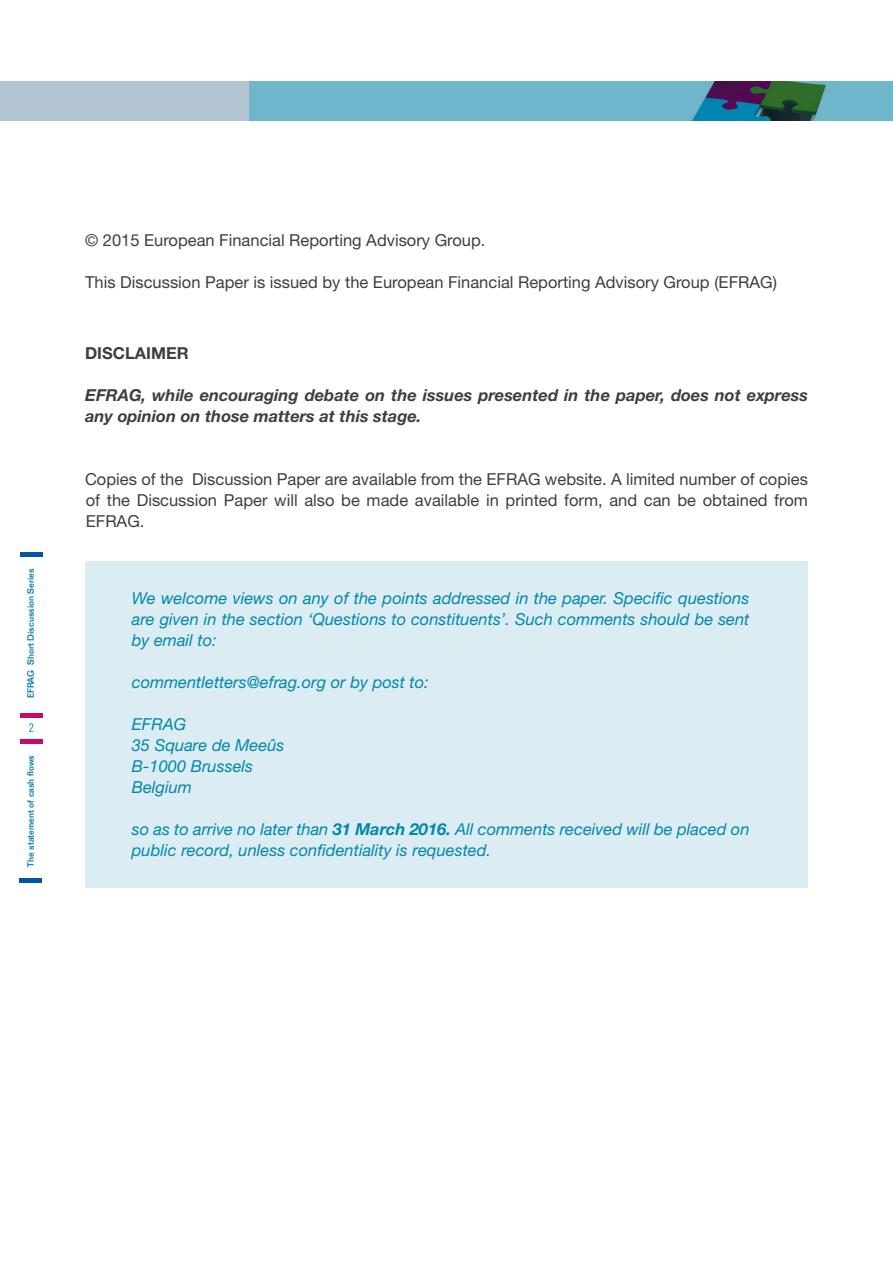
<style>
.page{position:relative;width:893px;height:1263px;background:#fff}
.page>*{position:absolute;margin:0;border:0;box-sizing:border-box;transform-origin:0 0}
.body{font:italic 16.5px/21px "Helvetica Neue LT Std";color:#0087ab;text-align:justify}
.body-2{font:16.5px/21px "Helvetica Neue LT Std";color:#3e3e3f;text-align:justify}
.body-3{font:italic 700 16.5px/21px "Helvetica Neue LT Std";color:#3e3e3f}
.body-4{font:700 16.5px "Helvetica Neue LT Std";color:#3e3e3f}
.t1{font:12px "Trade Gothic LT Std Cn 18";color:#007ea2}
.t2{font:500 9px "Folio Std";color:#007ea2}
.s1{font-weight:700}
</style>
<div class="page">
<svg style="left:0;top:81px;width:690px;height:40px;background:#8bc"></svg>
<img style="left:690px;top:81px;width:203px;height:40px">
<hr style="left:20px;top:740px;width:23px;height:4px;background:#c70a6a">
<hr style="left:20px;top:713px;width:23px;height:4px;background:#c70a6a">
<hr style="left:20px;top:553px;width:23px;height:4px;background:#0155a5">
<div style="left:19px;top:878px;width:23px;height:5px;background:#0155a5"></div>
<div style="left:85px;top:561px;width:723px;height:326px;background:#dbecf3"></div>
<p class="t2" style="left:25px;top:698px;width:132px;rotate:-90deg">EFRAG Short Discussion Series</p>
<p class="t1" style="left:29px;top:721px;width:7px">2</p>
<p class="t2" style="left:25px;top:867px;width:113px;rotate:-90deg">The statement of cash flows</p>
<p class="body-2" style="left:85px;top:229px;width:402px">© 2015 European Financial Reporting Advisory Group.</p>
<p class="body-2" style="left:85px;top:271px;width:693px">This Discussion Paper is issued by the European Financial Reporting Advisory Group (EFRAG)</p>
<p class="body-4" style="left:85px;top:343px;width:105px">DISCLAIMER</p>
<p class="body-3" style="left:85px;top:384px;width:724px">EFRAG, while encouraging debate on the issues presented in the paper, does not express any opinion on those matters at this stage.</p>
<p class="body-2" style="left:85px;top:468px;width:724px">Copies of the Discussion Paper are available from the EFRAG website. A limited number of copies of the Discussion Paper will also be made available in printed form, and can be obtained from EFRAG.</p>
<p class="body" style="left:132px;top:587px;width:619px">We welcome views on any of the points addressed in the paper. Specific questions are given in the section ‘Questions to constituents’. Such comments should be sent by email to:</p>
<p class="body" style="left:132px;top:671px;width:299px">commentletters@efrag.org or by post to:</p>
<p class="body" style="left:132px;top:713px;width:56px">EFRAG</p>
<p class="body" style="left:132px;top:734px;width:154px">35 Square de Meeûs</p>
<p class="body" style="left:132px;top:755px;width:123px">B-1000 Brussels</p>
<p class="body" style="left:132px;top:776px;width:62px">Belgium</p>
<p class="body" style="left:132px;top:818px;width:619px">so as to arrive no later than <span class="s1">31 March 2016.</span> All comments received will be placed on public record, unless confidentiality is requested.</p>
</div>
